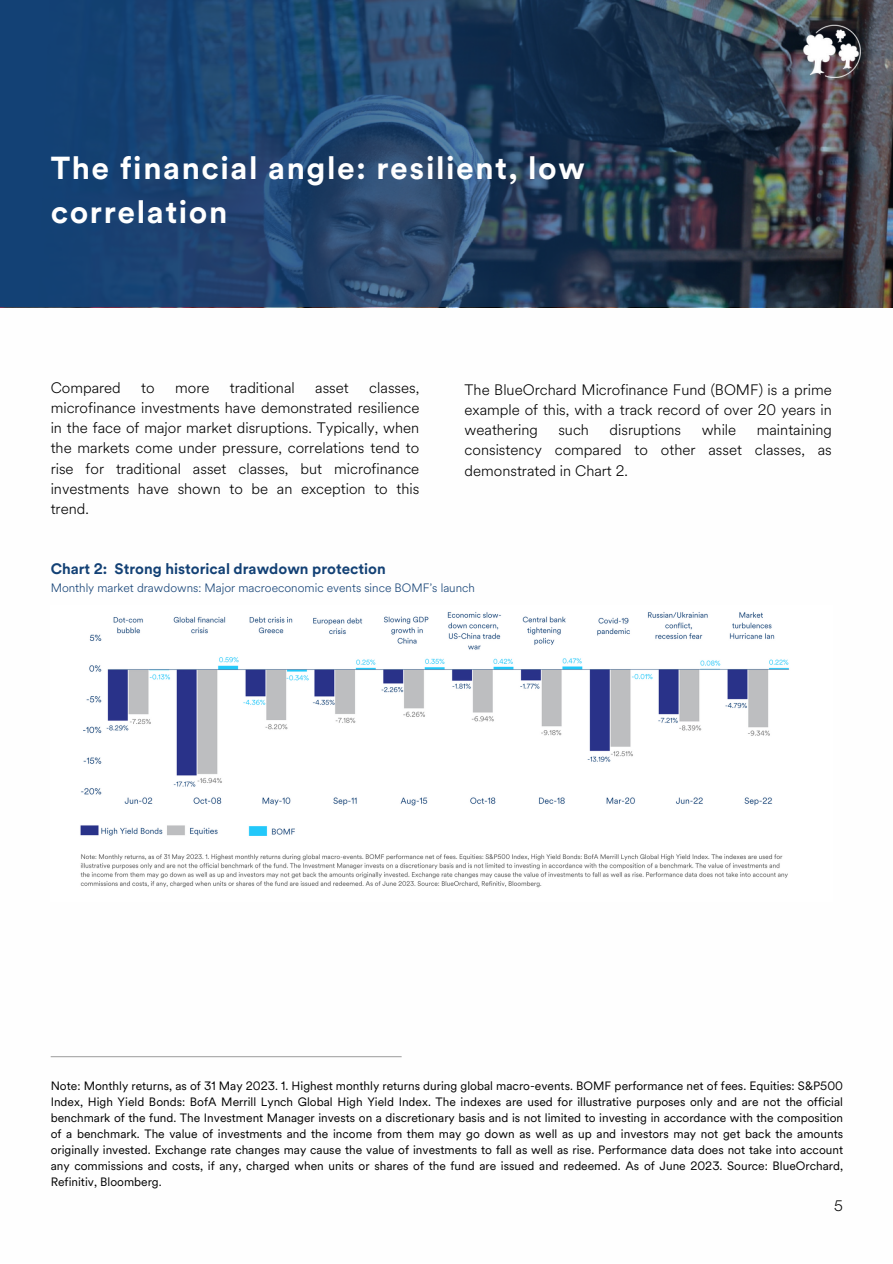
<style>
.page{position:relative;width:893px;height:1264px;background:#fff}
.page>*{position:absolute;margin:0;border:0;box-sizing:border-box;transform-origin:0 0}
.t1{font:700 31.5px/43.8px "Schroders Circular";letter-spacing:.05em;color:#fff}
.t2{font:300 15px/20.2px "Schroders Circular";color:#000;text-align:justify}
.t3{font:700 15px "Schroders Circular";color:#134175}
.t4{font:12px/16px "Schroders Circular";color:#000;text-align:justify}
.t5{font:300 12px "Schroders Circular";color:#134175}
</style>
<div class="page">
<img style="left:0;top:0;width:892px;height:307px">
<img style="left:803px;top:25px;width:57px;height:52px">
<hr style="left:51px;top:1056px;width:350px;height:1px;background:#a6a6a6">
<img style="left:80px;top:612px;width:709px;height:276px">
<p class="t1" style="left:51px;top:149px;width:535px">The financial angle: resilient, low correlation</p>
<p class="t2" style="left:51px;top:379px;width:72px">Compared</p>
<p class="t2" style="left:141px;top:379px;width:15px">to</p>
<p class="t2" style="left:175px;top:379px;width:36px">more</p>
<p class="t2" style="left:230px;top:379px;width:66px">traditional</p>
<p class="t2" style="left:315px;top:379px;width:35px">asset</p>
<p class="t2" style="left:51px;top:379px;width:370px;text-indent:318px">classes, microfinance investments have demonstrated resilience in the face of major market disruptions. Typically, when the markets come under pressure, correlations tend to rise for traditional asset classes, but microfinance investments have shown to be an exception to this trend.</p>
<p class="t2" style="left:464px;top:381px;width:369px">The BlueOrchard Microfinance Fund (BOMF) is a prime example of this, with a track record of over 20 years in weathering</p>
<p class="t2" style="left:464px;top:421px;width:369px;text-indent:292px">maintaining consistency compared to other asset classes, as demonstrated in Chart 2.</p>
<p class="t2" style="left:558px;top:421px;width:32px">such</p>
<p class="t2" style="left:609px;top:421px;width:73px">disruptions</p>
<p class="t2" style="left:701px;top:421px;width:36px">while</p>
<p class="t3" style="left:51px;top:562px;width:336px">Chart 2: Strong historical drawdown protection</p>
<p class="t5" style="left:51px;top:582px;width:426px">Monthly market drawdowns: Major macroeconomic events since BOMF’s launch</p>
<p class="t4" style="left:51px;top:1079px;width:793px">Note: Monthly returns, as of 31 May 2023. 1. Highest monthly returns during global macro-events. BOMF performance net of fees. Equities: S&amp;P500<br>Index, High Yield Bonds: BofA Merrill Lynch Global High Yield Index. The indexes are used for illustrative purposes only and are not the official benchmark of the fund. The Investment Manager invests on a discretionary basis and is not limited to investing in accordance with the composition of a benchmark. The value of investments and the income from them may go down as well as up and investors may not get back the amounts originally invested. Exchange rate changes may cause the value of investments to fall as well as rise. Performance data does not take into account any commissions and costs, if any, charged when units or shares of the fund are issued and redeemed. As of June 2023. Source: BlueOrchard, Refinitiv, Bloomberg.</p>
<p class="t2" style="left:834px;top:1197px;width:10px">5</p>
</div>
